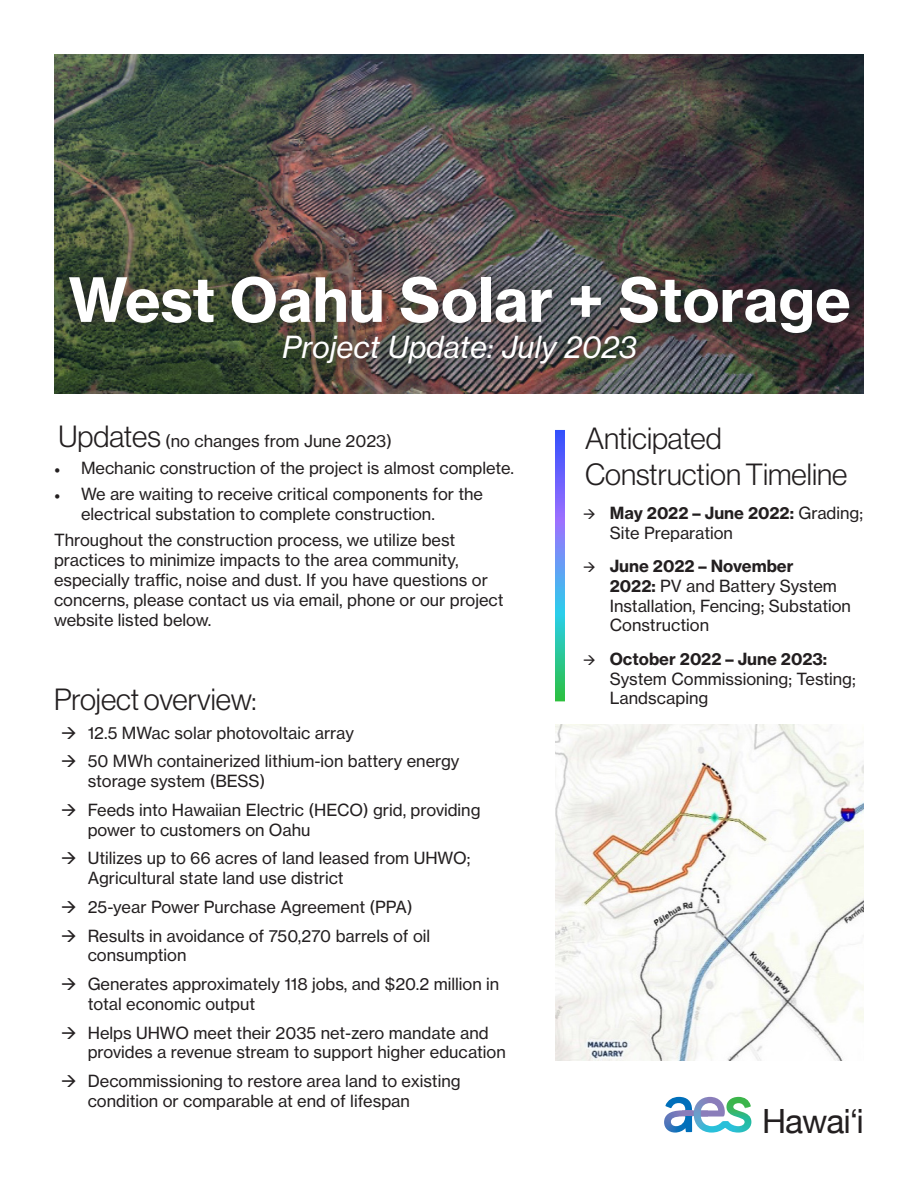
<style>
.page{position:relative;width:918px;height:1188px;background:#fff}
.page>*{position:absolute;margin:0;border:0;box-sizing:border-box;transform-origin:0 0}
.t1{font:60px "N Haas Grotesk TX Pro 75 Bd";color:#fff}
.t2{font:33.45px "Helvetica Neue";letter-spacing:-.03em;color:#231f20}
.t3{font:30px/36px "N Haas Grotesk DS Pro 45 Lt";color:#231f20}
.t4{font:30px "N Haas Grotesk TX Pro 56 It";color:#fff}
.t5{font:16.5px/19.8px "N Haas Grotesk TX Pro 55 Rg";color:#231f20}
.s1{font-family:"N Haas Grotesk DS Pro 45 Lt";font-size:30px}
.s2{font-family:"Minion Pro"}
.s3{font-family:"N Haas Grotesk TX Pro 75 Bd"}
</style>
<div class="page">
<img style="left:54px;top:54px;width:810px;height:339px">
<div style="left:55px;top:262px;width:809px;height:115px;background:#231f20;opacity:.75"></div>
<svg style="left:556px;top:430px;width:9px;height:271px"></svg>
<img style="left:556px;top:724px;width:308px;height:337px">
<svg style="left:664px;top:1097px;width:87px;height:36px"></svg>
<p class="t1" style="left:68px;top:262px;width:784px">West Oahu Solar + Storage</p>
<p class="t4" style="left:282px;top:329px;width:356px">Project Update: July 2023</p>
<p class="t5" style="left:58px;top:431px;width:335px"><span class="s1">Updates</span> (no changes from June 2023)</p>
<p class="t5" style="left:54px;top:458px;width:462px"><span class="s2">•</span> Mechanic construction of the project is almost complete.</p>
<p class="t5" style="left:81px;top:484px;width:404px;text-indent:-27px"><span class="s2">•</span> We are waiting to receive critical components for the electrical substation to complete construction.</p>
<p class="t5" style="left:54px;top:530px;width:451px">Throughout the construction process, we utilize best practices to minimize impacts to the area community, especially traffic, noise and dust. If you have questions or concerns, please contact us via email, phone or our project website listed below.</p>
<p class="t3" style="left:54px;top:681px;width:204px">Project overview:</p>
<p class="t5" style="left:88px;top:723px;width:268px">12.5 MWac solar photovoltaic array</p>
<p class="t5" style="left:88px;top:751px;width:373px">50 MWh containerized lithium-ion battery energy storage system (BESS)</p>
<p class="t5" style="left:88px;top:800px;width:394px">Feeds into Hawaiian Electric (HECO) grid, providing power to customers on Oahu</p>
<p class="t5" style="left:88px;top:848px;width:384px">Utilizes up to 66 acres of land leased from UHWO;<br>Agricultural state land use district</p>
<p class="t5" style="left:88px;top:897px;width:326px">25-year Power Purchase Agreement (PPA)</p>
<p class="t5" style="left:88px;top:926px;width:344px">Results in avoidance of 750,270 barrels of oil consumption</p>
<p class="t5" style="left:88px;top:974px;width:413px">Generates approximately 118 jobs, and $20.2 million in total economic output</p>
<p class="t5" style="left:88px;top:1023px;width:420px">Helps UHWO meet their 2035 net-zero mandate and provides a revenue stream to support higher education</p>
<p class="t5" style="left:88px;top:1071px;width:374px">Decommissioning to restore area land to existing condition or comparable at end of lifespan</p>
<p class="t3" style="left:585px;top:420px;width:264px">Anticipated<br>Construction Timeline</p>
<p class="t5" style="left:610px;top:503px;width:255px"><span class="s3">May 2022 – June 2022:</span> Grading;<br>Site Preparation</p>
<p class="t5" style="left:610px;top:556px;width:243px"><span class="s3">June 2022 – November<br>2022:</span> PV and Battery System<br>Installation, Fencing; Substation<br>Construction</p>
<p class="t5" style="left:610px;top:649px;width:248px"><span class="s3">October 2022 – June 2023:<br></span>System Commissioning; Testing;<br>Landscaping</p>
<p class="t2" style="left:762px;top:1097px;width:103px">Hawaiʻi</p>
</div>
